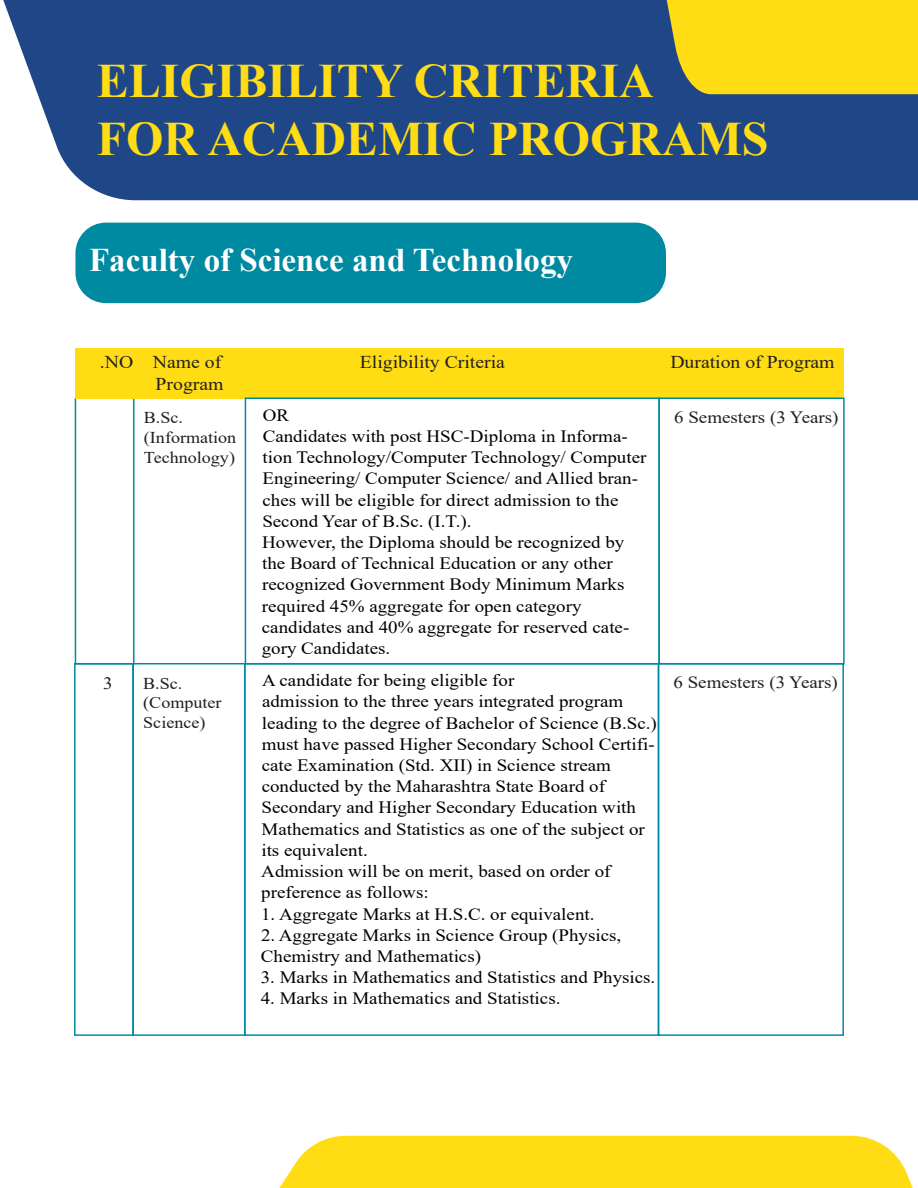
<style>
.page{position:relative;width:918px;height:1188px;background:#fff}
.page>*{position:absolute;margin:0;border:0;box-sizing:border-box;transform-origin:0 0}
.t1{font:700 48px/57.6px "Times New Roman";color:#ffdc13}
.t2{font:700 33px "Times New Roman";color:#fff}
.t3{font:18px/21.6px "Times New Roman";color:#221f20;scale:1.1 1}
.t4{font:17.25px/21.1px "Times New Roman";color:#010101;scale:1.1 1}
.t5{font:17.25px "Times New Roman";color:#221f20;scale:1.1 1}
.t6{font:16.5px/19.8px "Times New Roman";color:#221f20;scale:1.1 1}
</style>
<div class="page">
<div style="left:359px;top:1136px;width:554px;height:52px;background:#ffdc13"></div>
<svg style="left:279px;top:1135px;width:80px;height:53px"></svg>
<div style="left:3px;top:0;width:915px;height:200px;background:#1f4788"></div>
<svg style="left:641px;top:0;width:277px;height:94px;background:#e1c822"></svg>
<div style="left:75px;top:398px;width:59px;height:266px;border:2px solid #008aa1"></div>
<div style="left:75px;top:223px;width:591px;height:80px;background:#008aa1;border-radius:31px"></div>
<div style="left:100px;top:348px;width:257px;height:50px;background:#ffdc13"></div>
<div style="left:357px;top:348px;width:258px;height:50px;background:#ffdc13"></div>
<div style="left:615px;top:348px;width:229px;height:50px;background:#ffdc13"></div>
<div style="left:245px;top:398px;width:415px;height:266px;border:2px solid #008aa1"></div>
<div style="left:658px;top:398px;width:187px;height:266px;border:2px solid #008aa1"></div>
<div style="left:74px;top:663px;width:60px;height:373px;border:2px solid #008aa1"></div>
<div style="left:132px;top:663px;width:114px;height:373px;border:2px solid #008aa1"></div>
<div style="left:244px;top:663px;width:415px;height:373px;border:2px solid #008aa1"></div>
<div style="left:658px;top:663px;width:186px;height:373px;border:2px solid #008aa1"></div>
<div style="left:75px;top:348px;width:25px;height:50px;background:#ffdc13"></div>
<h1 class="t1" style="left:97px;top:58px;width:673px">ELIGIBILITY CRITERIA<br>FOR ACADEMIC PROGRAMS</h1>
<h2 class="t2" style="left:89px;top:249px;width:486px">Faculty of Science and Technology</h2>
<p class="t3" style="left:76px;top:353px;width:54px">SR.NO</p>
<p class="t3" style="left:670px;top:353px;width:151px">Duration of Program</p>
<p class="t5" style="left:674px;top:411px;width:151px">6 Semesters (3 Years)</p>
<p class="t3" style="left:153px;top:353px;width:66px">Name of<br>Program</p>
<p class="t3" style="left:360px;top:353px;width:133px">Eligibility Criteria</p>
<p class="t4" style="left:262px;top:406px;width:351px">OR<br>Candidates with post HSC-Diploma in Informa&shy;tion Technology/Computer Technology/ Computer Engineering/ Computer Science/ and Allied bran&shy;ches will be eligible for direct admission to the Second Year of B.Sc. (I.T.).<br>However, the Diploma should be recognized by the Board of Technical Education or any other recognized Government Body Minimum Marks required 45% aggregate for open category candidates and 40% aggregate for reserved cate&shy;gory Candidates.</p>
<p class="t6" style="left:144px;top:409px;width:85px">B.Sc. (Information<br>Technology)</p>
<p class="t4" style="left:261px;top:671px;width:361px">A candidate for being eligible for<br>admission to the three years integrated program leading to the degree of Bachelor of Science (B.Sc.) must have passed Higher Secondary School Certifi&shy;cate Examination (Std. XII) in Science stream conducted by the Maharashtra State Board of Secondary and Higher Secondary Education with Mathematics and Statistics as one of the subject or its equivalent.<br>Admission will be on merit, based on order of preference as follows:</p>
<p class="t4" style="left:261px;top:905px;width:305px">1. Aggregate Marks at H.S.C. or equivalent.</p>
<p class="t4" style="left:261px;top:926px;width:329px">2. Aggregate Marks in Science Group (Physics,<br>Chemistry and Mathematics)</p>
<p class="t4" style="left:261px;top:969px;width:360px">3. Marks in Mathematics and Statistics and Physics.</p>
<p class="t4" style="left:261px;top:990px;width:274px">4. Marks in Mathematics and Statistics.</p>
<p class="t5" style="left:103px;top:677px;width:10px">3</p>
<p class="t5" style="left:674px;top:676px;width:151px">6 Semesters (3 Years)</p>
<p class="t6" style="left:143px;top:675px;width:73px">B.Sc. (Computer<br>Science)</p>
</div>
